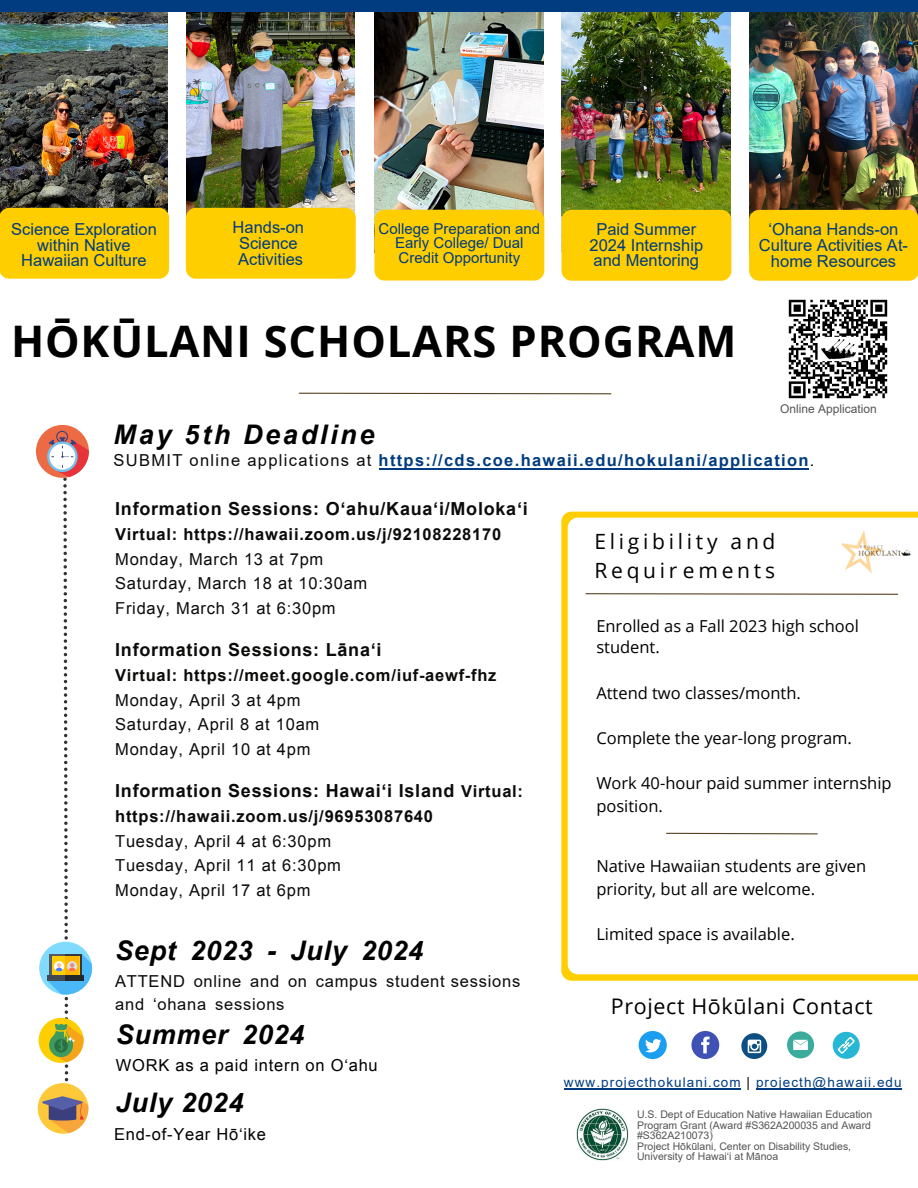
<style>
.page{position:relative;width:918px;height:1188px;background:#fff}
.page>*{position:absolute;margin:0;border:0;box-sizing:border-box;transform-origin:0 0}
.t1{font:700 43.5px "Open Sans";letter-spacing:.02em;color:#000}
.t2{font:italic 700 27px "Arial";letter-spacing:.03em;color:#000}
.t3{font:italic 700 27px "Arial";letter-spacing:.1em;color:#000}
.t4{font:21.45px "Open Sans";letter-spacing:.03em;color:#000}
.t5{font:21px/29.4px "Open Sans";letter-spacing:.18em;color:#000}
.t6{font:700 18px "Arial";letter-spacing:.04em;color:#0b0b0a}
.t7{font:700 18px "Arial";letter-spacing:.04em;color:#0b0b0a}
.t8{font:16.5px/22.8px "Open Sans";color:#000}
.t9{font:16.5px/24.8px "Arial";letter-spacing:.045em;color:#0b0b0a}
.t10{font:16.5px/15.8px "Arial";color:#003c7f;text-align:center}
.t11{font:16.5px/24.8px "Arial";letter-spacing:.045em;color:#0b0b0a}
.t12{font:700 16.5px/24.8px "Arial";letter-spacing:.045em;color:#0b0b0a}
.t13{font:700 16.5px "Arial";letter-spacing:.08em;color:#003c7f}
.t14{font:16.5px "Arial";letter-spacing:.045em;color:#000}
.t15{font:15px/14.7px "Arial";color:#003c7f;text-align:center}
.t16{font:13.5px "Arial";letter-spacing:.08em;color:#003c7f}
.t17{font:12px "Arial";color:#545454}
.t18{font:10.5px/10.5px "Arial";color:#545454}
.s1{font-style:inherit}
.s2{font-weight:400;color:#0b0b0a}
.s3{font-weight:400;color:#000}
.s4{font-weight:700}
.s5{font-weight:400}
.s6{font-size:16.5px}
.s7{color:#000}
</style>
<div class="page">
<img style="left:0;top:12px;width:168px;height:203px">
<div style="left:0;top:208px;width:169px;height:71px;background:#ffce01;border-radius:10px"></div>
<img style="left:187px;top:12px;width:167px;height:201px">
<div style="left:186px;top:208px;width:170px;height:71px;background:#ffce01;border-radius:10px"></div>
<img style="left:375px;top:12px;width:168px;height:203px">
<div style="left:374px;top:210px;width:170px;height:71px;background:#ffce01;border-radius:10px"></div>
<img style="left:561px;top:12px;width:169px;height:240px">
<div style="left:562px;top:210px;width:169px;height:71px;background:#ffce01;border-radius:10px"></div>
<img style="left:749px;top:12px;width:169px;height:198px">
<div style="left:749px;top:210px;width:169px;height:71px;background:#ffce01"></div>
<img style="left:788px;top:299px;width:100px;height:100px">
<svg style="left:298px;top:392px;width:314px;height:3px"></svg>
<svg style="left:36px;top:425px;width:56px;height:709px"></svg>
<svg style="left:561px;top:512px;width:357px;height:469px;background:#ffd116"></svg>
<svg style="left:568px;top:518px;width:350px;height:456px"></svg>
<svg style="left:665px;top:832px;width:153px;height:3px"></svg>
<svg style="left:585px;top:593px;width:314px;height:2px"></svg>
<img style="left:841px;top:516px;width:71px;height:65px">
<div style="left:0;top:0;width:918px;height:12px;background:#003c7f"></div>
<svg style="left:639px;top:1031px;width:28px;height:28px"></svg>
<svg style="left:691px;top:1031px;width:28px;height:28px"></svg>
<svg style="left:741px;top:1033px;width:26px;height:26px"></svg>
<svg style="left:748px;top:1040px;width:13px;height:13px"></svg>
<div style="left:787px;top:1031px;width:27px;height:27px;background:#3aab9c;border-radius:50%"></div>
<svg style="left:793px;top:1040px;width:15px;height:10px"></svg>
<div style="left:833px;top:1032px;width:27px;height:27px;background:#25b7d3;border-radius:50%"></div>
<svg style="left:838px;top:1037px;width:17px;height:17px"></svg>
<img style="left:576px;top:1109px;width:52px;height:51px">
<hr style="left:564px;top:1089px;width:176px;height:1px;background:#003c7f">
<hr style="left:756px;top:1089px;width:145px;height:1px;background:#003c7f">
<hr style="left:379px;top:469px;width:429px;height:1px;background:#003c7f">
<p class="t10" style="left:11px;top:221px;width:147px">Science Exploration within Native<br>Hawaiian Culture</p>
<p class="t10" style="left:233px;top:219px;width:73px">Hands-on<br>Science<br>Activities</p>
<p class="t15" style="left:379px;top:221px;width:163px">College Preparation and<br>Early College/ Dual<br>Credit Opportunity</p>
<p class="t10" style="left:590px;top:221px;width:115px">Paid Summer<br>2024 Internship and Mentoring</p>
<p class="t10" style="left:759px;top:221px;width:151px">‘Ohana Hands-on<br>Culture Activities At&shy;home Resources</p>
<h1 class="t1" style="left:11px;top:311px;width:727px">HŌKŪLANI SCHOLARS PROGRAM</h1>
<p class="t3" style="left:114px;top:417px;width:262px">May <span class="s1">5</span>th Deadline</p>
<p class="t17" style="left:780px;top:401px;width:98px">Online Application</p>
<p class="t13" style="left:114px;top:450px;width:702px"><span class="s2">SUBMIT online applications at</span> https://cds.coe.hawaii.edu/hokulani/application<span class="s3">.</span></p>
<p class="t6" style="left:115px;top:496px;width:414px">Information Sessions: Oʻahu/Kauaʻi/Molokaʻi</p>
<p class="t11" style="left:115px;top:522px;width:388px"><span class="s4">Virtual: https://hawaii.zoom.us/j/92108228170<br></span>Monday, March 13 at 7pm<br>Saturday, March 18 at 10:30am<br>Friday, March 31 at 6:30pm</p>
<p class="t6" style="left:115px;top:637px;width:268px">Information Sessions: Lānaʻi</p>
<p class="t12" style="left:115px;top:663px;width:383px">Virtual: https://meet.google.com/iuf-aewf-fhz<br><span class="s5">Mon</span><span class="s5">day,</span> <span class="s5">Apr</span><span class="s5">il</span> <span class="s5">3 at 4pm<br>Sat</span><span class="s5">urday,</span> <span class="s5">Apr</span><span class="s5">il</span> <span class="s5">8 at 10am<br>Mon</span><span class="s5">day,</span> <span class="s5">Apr</span><span class="s5">il</span> <span class="s5">10 at 4pm</span></p>
<p class="t7" style="left:115px;top:778px;width:409px">Information Sessions: Hawaiʻi Island <span class="s6">Virtual:</span></p>
<p class="t9" style="left:115px;top:804px;width:319px"><span class="s4">https://hawaii.zoom.us/j/96953087640<br></span>Tuesday, April 4 at 6:30pm<br>Tuesday, April 11 at 6:30pm<br>Monday, April 17 at 6pm</p>
<p class="t2" style="left:115px;top:933px;width:310px">Sept 202<span class="s1">3</span> - July 202<span class="s1">4</span></p>
<p class="t9" style="left:115px;top:970px;width:407px;line-height:23.1px">ATTEND online and on campus student sessions and ‘ohana sessions</p>
<p class="t2" style="left:116px;top:1017px;width:190px">Summer 202<span class="s1">4</span></p>
<p class="t14" style="left:116px;top:1055px;width:264px">WORK as a paid intern on Oʻahu</p>
<p class="t2" style="left:116px;top:1085px;width:129px">July 2024</p>
<p class="t14" style="left:114px;top:1123px;width:154px">End-of-Year Hōʻike</p>
<p class="t5" style="left:594px;top:526px;width:183px">Eligibility and<br>Requirements</p>
<p class="t8" style="left:596px;top:616px;width:264px;line-height:20.5px">Enrolled as a Fall 2023 high school student.</p>
<p class="t8" style="left:596px;top:681px;width:206px">Attend two classes/month.</p>
<p class="t8" style="left:596px;top:726px;width:257px">Complete the year-long program.</p>
<p class="t8" style="left:596px;top:772px;width:297px">Work 40-hour paid summer internship position.</p>
<p class="t8" style="left:596px;top:854px;width:271px">Native Hawaiian students are given priority, but all are welcome.</p>
<p class="t8" style="left:596px;top:922px;width:200px">Limited space is available.</p>
<h2 class="t4" style="left:611px;top:991px;width:264px">Project Hōkūlani Contact</h2>
<p class="t16" style="left:564px;top:1073px;width:339px">www.projecthokulani.com <span class="s7">|</span> projecth@hawaii.edu</p>
<p class="t18" style="left:637px;top:1109px;width:237px">U.S. Dept of Education Native Hawaiian Education Program Grant (Award #S362A200035 and Award #S362A210073)<br>Project Hōkūlani, Center on Disability Studies, University of Hawaiʻi at Mānoa</p>
</div>
